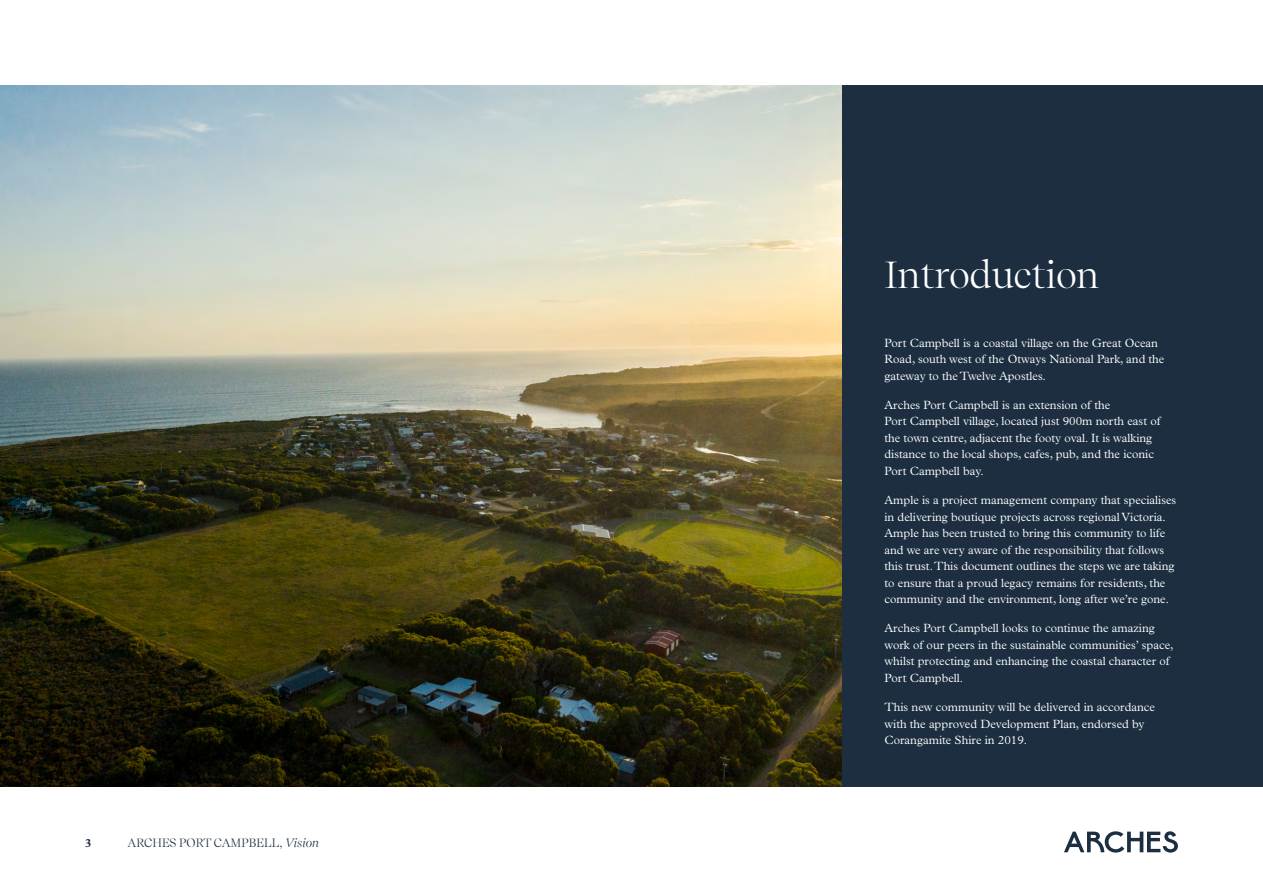
<style>
.page{position:relative;width:1263px;height:893px;background:#fff}
.page>*{position:absolute;margin:0;border:0;box-sizing:border-box;transform-origin:0 0}
.t1{font:37.5px "Recife Display";color:#fff}
.t2{font:300 12px/16.5px "Plantin MT Pro";color:#fff}
.t3{font:12px "Recife Display";color:#1c2e40}
.t4{font:700 12px "Plantin MT Pro";color:#1c2e40}
.s1{font-style:italic}
</style>
<div class="page">
<svg style="left:1064px;top:831px;width:114px;height:22px"></svg>
<img style="left:0;top:85px;width:842px;height:702px">
<div style="left:842px;top:85px;width:421px;height:702px;background:#1c2e40"></div>
<p class="t4" style="left:85px;top:835px;width:8px">3</p>
<p class="t3" style="left:128px;top:834px;width:193px">ARCHES PORT CAMPBELL, <span class="s1">Vision</span></p>
<h1 class="t1" style="left:884px;top:247px;width:216px">Introduction</h1>
<p class="t2" style="left:884px;top:334px;width:281px">Port Campbell is a coastal village on the Great Ocean<br>Road, south west of the Otways National Park, and the gateway to the Twelve Apostles.</p>
<p class="t2" style="left:884px;top:397px;width:278px">Arches Port Campbell is an extension of the<br>Port Campbell village, located just 900m north east of the town centre, adjacent the footy oval. It is walking distance to the local shops, cafes, pub, and the iconic Port Campbell bay.</p>
<p class="t2" style="left:884px;top:492px;width:293px">Ample is a project management company that specialises in delivering boutique projects across regional Victoria.<br>Ample has been trusted to bring this community to life and we are very aware of the responsibility that follows this trust. This document outlines the steps we are taking to ensure that a proud legacy remains for residents, the community and the environment, long after we’re gone.</p>
<p class="t2" style="left:884px;top:620px;width:290px">Arches Port Campbell looks to continue the amazing work of our peers in the sustainable communities’ space, whilst protecting and enhancing the coastal character of Port Campbell.</p>
<p class="t2" style="left:884px;top:699px;width:272px">This new community will be delivered in accordance with the approved Development Plan, endorsed by<br>Corangamite Shire in 2019.</p>
</div>
